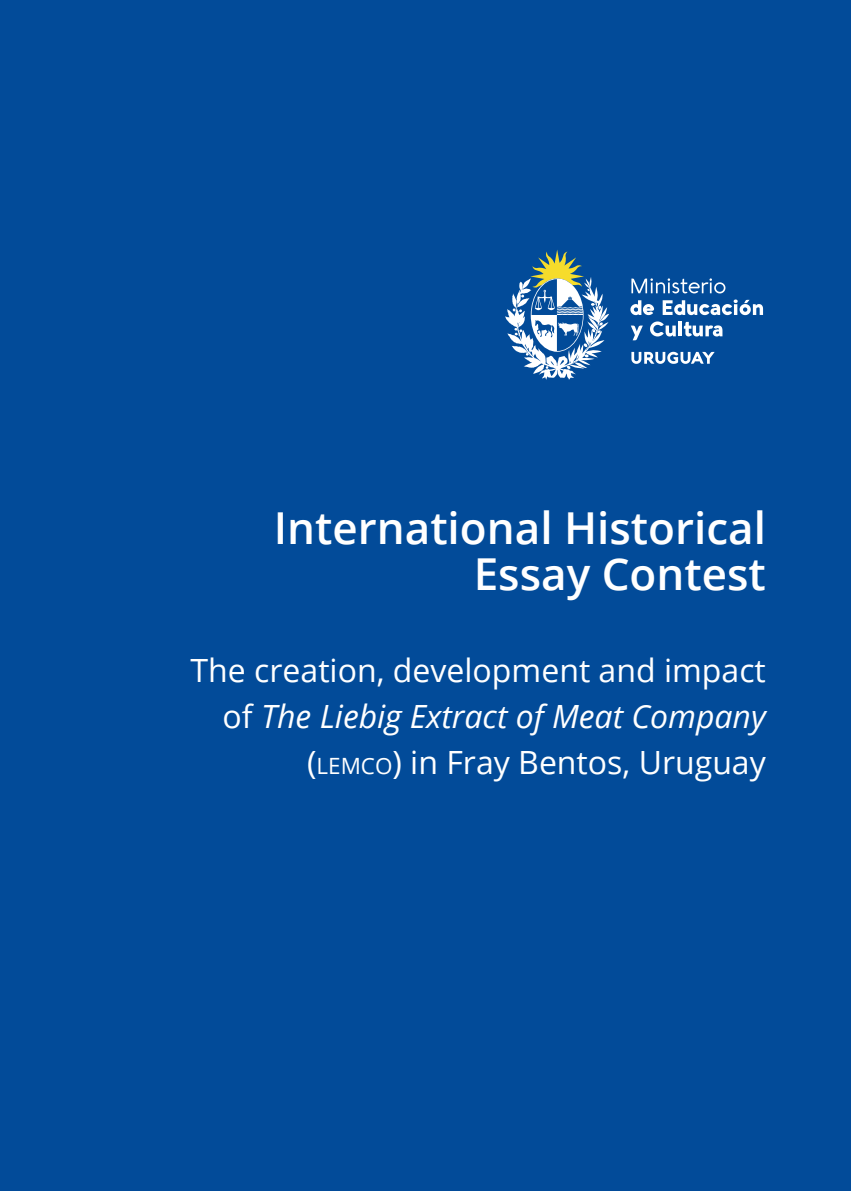
<style>
.page{position:relative;width:851px;height:1191px;background:#fff}
.page>*{position:absolute;margin:0;border:0;box-sizing:border-box;transform-origin:0 0}
._008_Bala_de_texto3{font:600 44px/46px "Open Sans";color:#fff;text-align:right}
._008_Bala_de_texto3-2{font:32px "Open Sans";color:#fff}
._008_Bala_de_texto3-3{font:italic 32px "Open Sans";color:#fff}
.s1{font-style:normal}
.s2{font-size:22.4px}
</style>
<div class="page">
<div style="left:0;top:0;width:850px;height:1191px;background:#024b99"></div>
<svg style="left:630px;top:300px;width:24px;height:15px"></svg>
<svg style="left:662px;top:299px;width:101px;height:16px"></svg>
<svg style="left:631px;top:278px;width:94px;height:15px"></svg>
<svg style="left:630px;top:325px;width:12px;height:15px"></svg>
<svg style="left:650px;top:321px;width:25px;height:15px"></svg>
<hr style="left:678px;top:322px;width:4px;height:14px;background:#fff">
<svg style="left:683px;top:322px;width:39px;height:14px"></svg>
<svg style="left:631px;top:352px;width:83px;height:12px"></svg>
<svg style="left:505px;top:250px;width:104px;height:130px"></svg>
<p class="_008_Bala_de_texto3" style="left:274px;top:504px;width:493px">International Historical<br>Essay Contest</p>
<p class="_008_Bala_de_texto3-2" style="left:190px;top:648px;width:576px">The creation, development and impact</p>
<p class="_008_Bala_de_texto3-3" style="left:222px;top:694px;width:544px"><span class="s1">of</span> The Liebig Extract of Meat Company</p>
<p class="_008_Bala_de_texto3-2" style="left:307px;top:740px;width:460px">(<span class="s2">LEMCO</span>) in Fray Bentos, Uruguay</p>
</div>
